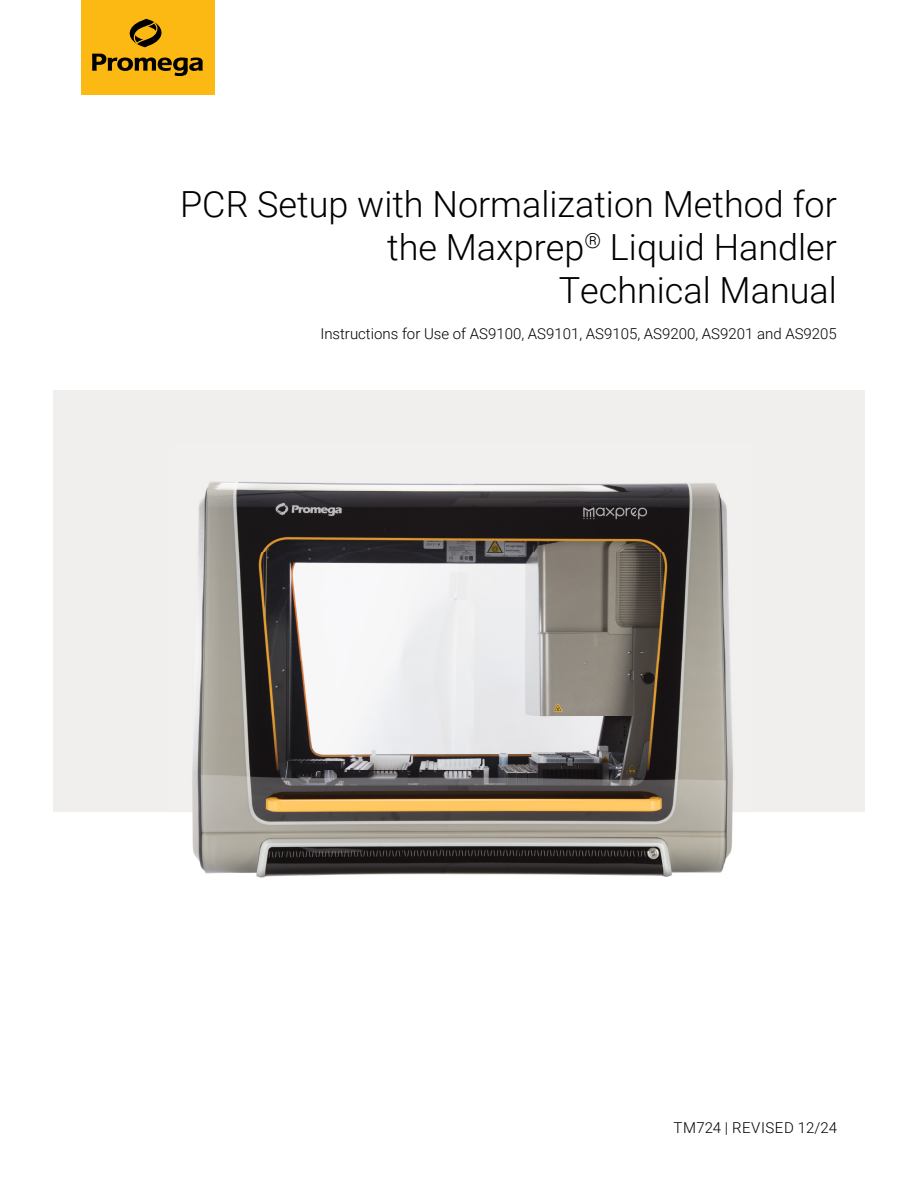
<style>
.page{position:relative;width:918px;height:1188px;background:#fff}
.page>*{position:absolute;margin:0;border:0;box-sizing:border-box;transform-origin:0 0}
.t1{font:300 36px/43.2px "Roboto";color:#000;text-align:right}
.t2{font:300 15px "Roboto";color:#000}
.t3{font:300 15px "Roboto";letter-spacing:.025em;color:#000}
</style>
<div class="page">
<div style="left:81px;top:0;width:134px;height:94px;background:#fdb913"></div>
<svg style="left:129px;top:19px;width:33px;height:28px"></svg>
<svg style="left:92px;top:54px;width:111px;height:22px"></svg>
<svg style="left:54px;top:391px;width:810px;height:487px;background:#bcb8b5"></svg>
<p class="t1" style="left:180px;top:181px;width:658px">PCR Setup with Normalization Method for the Maxprep<sup>®</sup> Liquid Handler<br>Technical Manual</p>
<p class="t2" style="left:320px;top:324px;width:518px">Instructions for Use of AS9100, AS9101, AS9105, AS9200, AS9201 and AS9205</p>
<p class="t3" style="left:674px;top:1118px;width:165px">TM724 | Revised 12/24</p>
</div>
